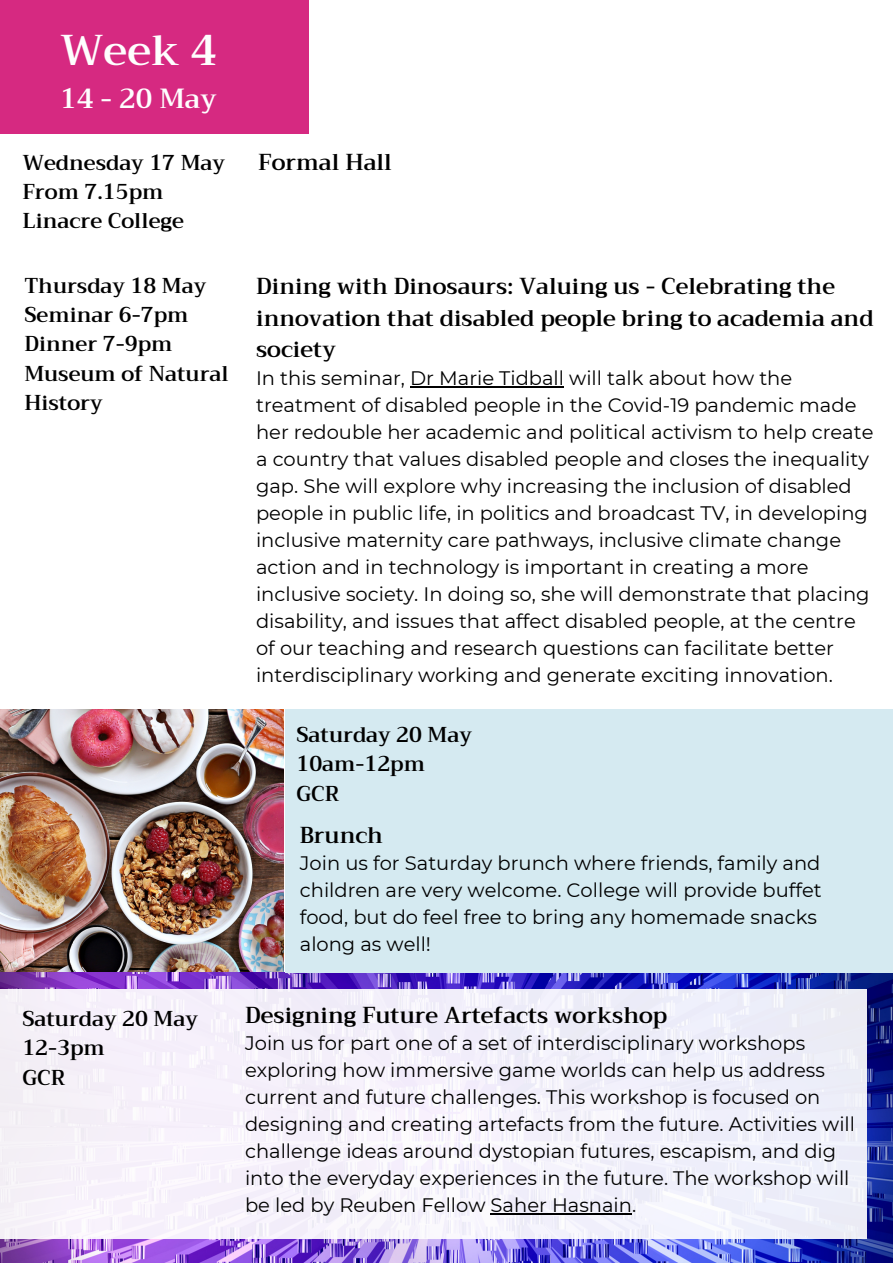
<style>
.page{position:relative;width:893px;height:1264px;background:#fff}
.page>*{position:absolute;margin:0;border:0;box-sizing:border-box;transform-origin:0 0}
.t1{font:600 42px "Trirong";color:#fefefe}
.t2{font:600 27px "Trirong";color:#fefefe}
.t3{font:600 22.5px/31.5px "Trirong";color:#000}
.t4{font:600 21px/29.2px "Trirong";color:#000}
.t5{font:19.5px/27px "Montserrat";color:#000}
</style>
<div class="page">
<img style="left:0;top:709px;width:284px;height:263px">
<img style="left:0;top:972px;width:892px;height:290px">
<div style="left:284px;top:709px;width:608px;height:263px;background:#d5eaf1"></div>
<div style="left:0;top:0;width:308px;height:134px;background:#d62981"></div>
<div style="left:0;top:989px;width:866px;height:249px;background:#f4f0fb"></div>
<hr style="left:410px;top:386px;width:154px;height:1px;background:#000">
<hr style="left:490px;top:1212px;width:142px;height:2px;background:#000">
<h1 class="t1" style="left:60px;top:26px;width:158px">Week 4</h1>
<h2 class="t2" style="left:60px;top:83px;width:158px">14 - 20 May</h2>
<p class="t4" style="left:22px;top:148px;width:204px">Wednesday 17 May<br>From 7.15pm<br>Linacre College</p>
<p class="t3" style="left:258px;top:147px;width:135px">Formal Hall</p>
<p class="t4" style="left:24px;top:271px;width:206px">Thursday 18 May<br>Seminar 6-7pm<br>Dinner 7-9pm<br>Museum of Natural<br>History</p>
<p class="t3" style="left:256px;top:271px;width:618px">Dining with Dinosaurs: Valuing us - Celebrating the innovation that disabled people bring to academia and society</p>
<p class="t5" style="left:256px;top:365px;width:619px">In this seminar, Dr Marie Tidball will talk about how the treatment of disabled people in the Covid-19 pandemic made her redouble her academic and political activism to help create a country that values disabled people and closes the inequality gap. She will explore why increasing the inclusion of disabled people in public life, in politics and broadcast TV, in developing inclusive maternity care pathways, inclusive climate change action and in technology is important in creating a more inclusive society. In doing so, she will demonstrate that placing disability, and issues that affect disabled people, at the centre of our teaching and research questions can facilitate better interdisciplinary working and generate exciting innovation.</p>
<p class="t4" style="left:296px;top:720px;width:177px">Saturday 20 May<br>10am-12pm<br>GCR</p>
<p class="t3" style="left:300px;top:820px;width:85px">Brunch</p>
<p class="t5" style="left:300px;top:850px;width:523px">Join us for Saturday brunch where friends, family and children are very welcome. College will provide buffet food, but do feel free to bring any homemade snacks along as well!</p>
<p class="t4" style="left:22px;top:1004px;width:177px">Saturday 20 May<br>12-3pm<br>GCR</p>
<p class="t3" style="left:245px;top:999px;width:424px">Designing Future Artefacts workshop</p>
<p class="t5" style="left:245px;top:1029px;width:611px">Join us for part one of a set of interdisciplinary workshops exploring how immersive game worlds can help us address current and future challenges. This workshop is focused on designing and creating artefacts from the future. Activities will challenge ideas around dystopian futures, escapism, and dig into the everyday experiences in the future. The workshop will be led by Reuben Fellow Saher Hasnain.</p>
</div>
